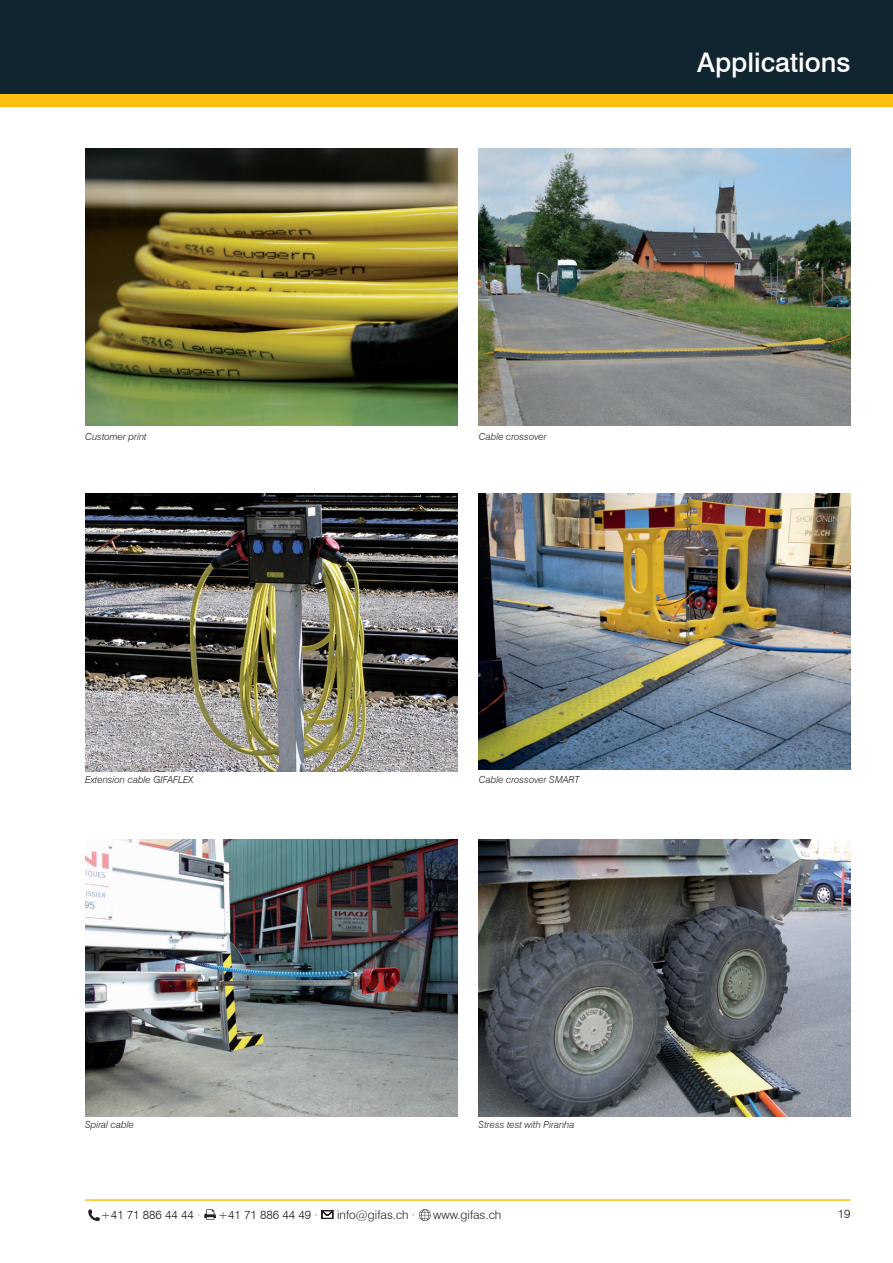
<style>
.page{position:relative;width:893px;height:1263px;background:#fff}
.page>*{position:absolute;margin:0;border:0;box-sizing:border-box;transform-origin:0 0}
.t1{font:500 27px "Swiss 721 BT";color:#fff}
.t2{font:300 12px "Swiss 721 BT";color:#231f20}
.t3{font:italic 300 9.75px "Swiss 721 BT";color:#231f20}
</style>
<div class="page">
<div style="left:0;top:89px;width:893px;height:17px;background:#fdbe12"></div>
<div style="left:0;top:0;width:893px;height:94px;background:#112530"></div>
<hr style="left:85px;top:1199px;width:765px;height:2px;background:#fdbe12">
<svg style="left:88px;top:1209px;width:12px;height:12px"></svg>
<svg style="left:204px;top:1209px;width:12px;height:11px"></svg>
<svg style="left:322px;top:1210px;width:11px;height:9px"></svg>
<svg style="left:419px;top:1209px;width:12px;height:12px"></svg>
<img style="left:479px;top:840px;width:371px;height:276px">
<img style="left:478px;top:493px;width:372px;height:277px">
<img style="left:85px;top:840px;width:372px;height:276px">
<img style="left:86px;top:493px;width:371px;height:278px">
<img style="left:85px;top:149px;width:372px;height:276px">
<img style="left:478px;top:149px;width:372px;height:276px">
<h1 class="t1" style="left:697px;top:46px;width:155px">Applications</h1>
<p class="t3" style="left:85px;top:431px;width:63px">Customer print</p>
<p class="t3" style="left:479px;top:431px;width:69px">Cable crossover</p>
<p class="t3" style="left:85px;top:774px;width:110px">Extension cable GIFAFLEX</p>
<p class="t3" style="left:479px;top:774px;width:102px">Cable crossover SMART</p>
<p class="t3" style="left:85px;top:1118px;width:50px">Spiral cable</p>
<p class="t3" style="left:479px;top:1118px;width:97px">Stress test with Piranha</p>
<p class="t2" style="left:101px;top:1207px;width:101px">+41 71 886 44 44 ·</p>
<p class="t2" style="left:218px;top:1207px;width:101px">+41 71 886 44 49 ·</p>
<p class="t2" style="left:337px;top:1207px;width:80px">info@gifas.ch ·</p>
<p class="t2" style="left:433px;top:1207px;width:70px">www.gifas.ch</p>
<p class="t2" style="left:838px;top:1207px;width:14px">19</p>
</div>
